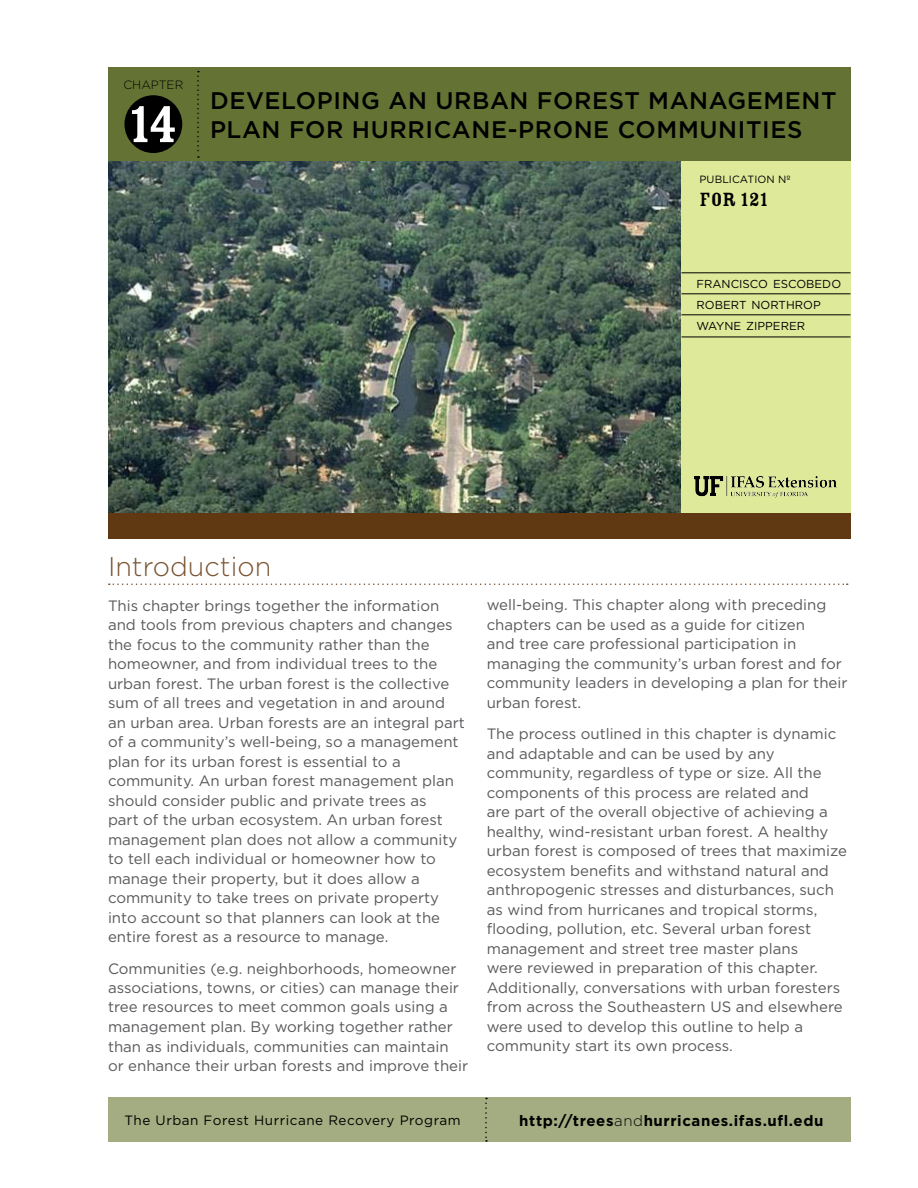
<style>
.page{position:relative;width:918px;height:1188px;background:#fff}
.page>*{position:absolute;margin:0;border:0;box-sizing:border-box;transform-origin:0 0}
.t1{font:300 27px "Gotham";color:#785330}
.t2{font:500 24px/28.8px "Gotham";letter-spacing:.025em;color:#000}
.t3{font:21px "Rosewood Std Fill";color:#000}
.t4{font:15px/19.5px "Gotham";color:#58595b}
.t5{font:700 15px "Gotham";letter-spacing:.04em;color:#000}
.t6{font:13.5px "Gotham";letter-spacing:.04em;color:#000}
.t7{font:300 12px "Gotham";color:#000}
.t8{font:11.55px/21px "Gotham";color:#000}
.t9{font:10.5px "Gotham";letter-spacing:.01em;color:#000}
.s1{font-weight:300}
</style>
<div class="page">
<img style="left:108px;top:161px;width:573px;height:352px">
<div style="left:681px;top:152px;width:169px;height:367px;background:#dfe99a"></div>
<hr style="left:682px;top:273px;width:169px;height:1px;background:#000">
<hr style="left:682px;top:294px;width:169px;height:1px;background:#000">
<hr style="left:682px;top:315px;width:169px;height:1px;background:#000">
<hr style="left:682px;top:337px;width:169px;height:1px;background:#000">
<div style="left:108px;top:513px;width:742px;height:26px;background:#603913"></div>
<div style="left:108px;top:68px;width:742px;height:93px;background:#647333"></div>
<div style="left:124px;top:95px;width:58px;height:58px;background:#000;border-radius:50%"></div>
<svg style="left:132px;top:106px;width:43px;height:36px"></svg>
<svg style="left:197px;top:71px;width:2px;height:87px"></svg>
<div style="left:108px;top:1097px;width:742px;height:45px;background:#a3ad81"></div>
<svg style="left:485px;top:1098px;width:2px;height:44px"></svg>
<svg style="left:109px;top:584px;width:739px;height:1px"></svg>
<img style="left:694px;top:476px;width:143px;height:22px">
<p class="t7" style="left:123px;top:78px;width:61px">CHAPTER</p>
<h2 class="t2" style="left:210px;top:85px;width:628px">DEVELOPING AN URBAN FOREST MANAGEM ENT<br>PLAN FOR HU RRICANE-PRONE COMMU</h2>
<h2 class="t2" style="left:718px;top:114px;width:86px">NITIES</h2>
<p class="t9" style="left:699px;top:173px;width:93px">PUBLICATION Nº</p>
<h3 class="t3" style="left:699px;top:188px;width:70px">FOR 121</h3>
<p class="t8" style="left:697px;top:273px;width:146px">FRANCISCO ESCOBEDO<br>ROBERT NORTHROP<br>WAYNE ZIPPERER</p>
<h1 class="t1" style="left:108px;top:552px;width:165px">Introduction</h1>
<p class="t4" style="left:108px;top:595px;width:358px">This chapter brings together the information and tools from previous chapters and changes the focus to the community rather than the homeowner, and from individual trees to the urban forest. The urban forest is the collective sum of all trees and vegetation in and around an urban area. Urban forests are an integral part of a community’s well-being, so a management plan for its urban forest is essential to a community. An urban forest management plan should consider public and private trees as<br>part of the urban ecosystem. An urban forest management plan does not allow a community to tell each individual or homeowner how to manage their property, but it does allow a community to take trees on private property into account so that planners can look at the entire forest as a resource to manage.</p>
<p class="t4" style="left:108px;top:958px;width:362px">Communities (e.g. neighborhoods, homeowner associations, towns, or cities) can manage their tree resources to meet common goals using a management plan. By working together rather than as individuals, communities can maintain<br>or enhance their urban forests and improve their</p>
<p class="t4" style="left:487px;top:595px;width:362px">well-being. This chapter along with preceding chapters can be used as a guide for citizen<br>and tree care professional participation in managing the community’s urban forest and for community leaders in developing a plan for their urban forest.</p>
<p class="t4" style="left:487px;top:724px;width:362px">The process outlined in this chapter is dynamic and adaptable and can be used by any community, regardless of type or size. All the components of this process are related and<br>are part of the overall objective of achieving a healthy, wind-resistant urban forest. A healthy urban forest is composed of trees that maximize ecosystem benefits and withstand natural and anthropogenic stresses and disturbances, such as wind from hurricanes and tropical storms, flooding, pollution, etc. Several urban forest management and street tree master plans<br>were reviewed in preparation of this chapter.<br>Additionally, conversations with urban foresters from across the Southeastern US and elsewhere were used to develop this outline to help a community start its own process.</p>
<p class="t6" style="left:124px;top:1113px;width:338px">The Urban Forest Hurricane Recovery Program</p>
<p class="t5" style="left:519px;top:1112px;width:306px">http://trees<span class="s1">and</span>hurricanes.ifas.ufl.edu</p>
</div>
